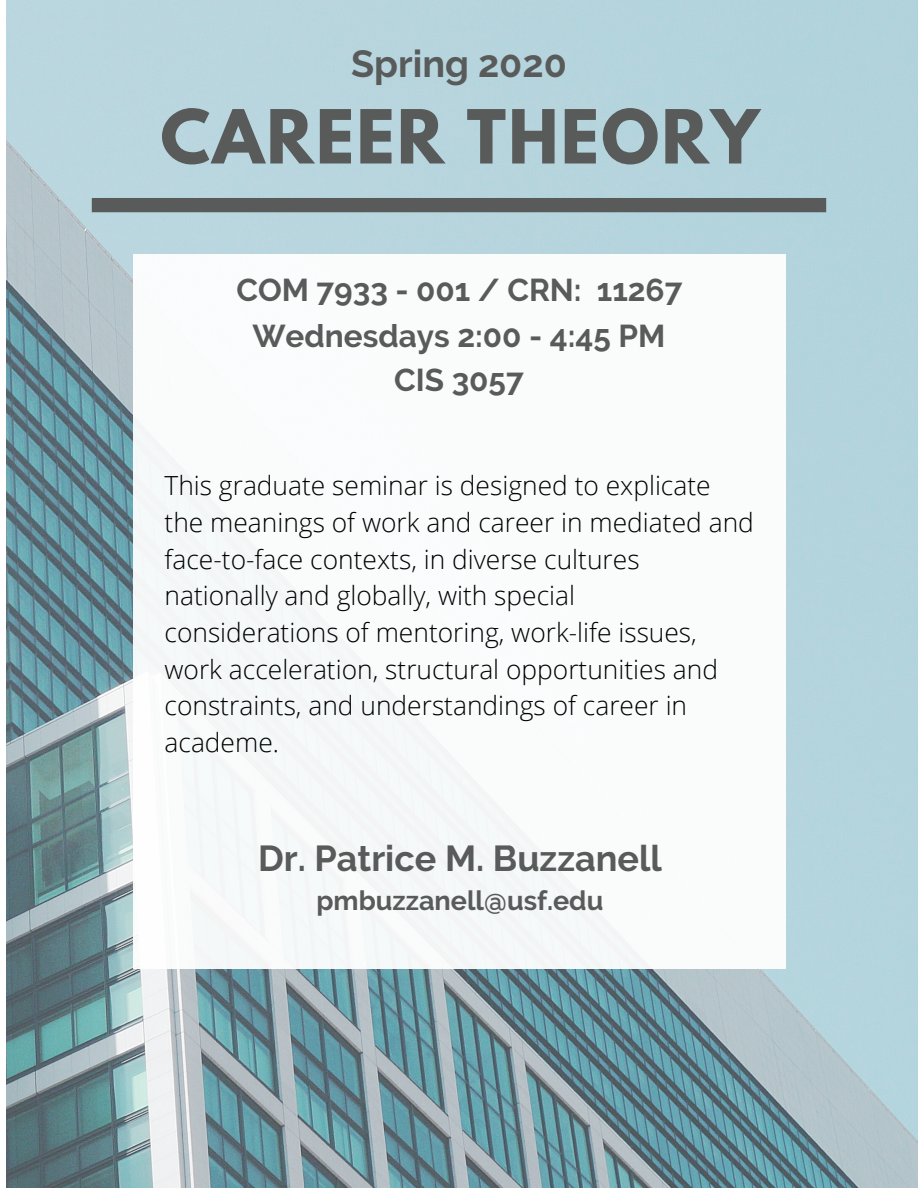
<style>
.page{position:relative;width:918px;height:1188px;background:#fff}
.page>*{position:absolute;margin:0;border:0;box-sizing:border-box;transform-origin:0 0}
.t1{font:700 66px "League Spartan";letter-spacing:.035em;color:#585b5a}
.t2{font:700 37.65px "Raleway";color:#585b5a}
.t3{font:700 36px "Raleway";color:#585b5a}
.t4{font:700 31.5px/44.8px "Raleway";color:#585b5a;text-align:center}
.t5{font:700 27px "Raleway";color:#585b5a}
.t6{font:300 26.4px/36.8px "Open Sans";color:#000}
</style>
<div class="page">
<img style="left:7px;top:0;width:911px;height:1188px">
<div style="left:133px;top:254px;width:652px;height:715px;background:#fff"></div>
<div style="left:92px;top:198px;width:734px;height:14px;background:#585b5a"></div>
<h2 class="t2" style="left:351px;top:41px;width:217px">Spring 2020</h2>
<h1 class="t1" style="left:160px;top:104px;width:601px">CAREER THEORY</h1>
<p class="t4" style="left:237px;top:268px;width:447px">COM 7933 - 001 / CRN: 11267<br>Wednesdays 2:00 - 4:45 PM<br>CIS 3057</p>
<p class="t6" style="left:165px;top:467px;width:591px">This graduate seminar is designed to explicate the meanings of work and career in mediated and face-to-face contexts, in diverse cultures nationally and globally, with special considerations of mentoring, work-life issues, work acceleration, structural opportunities and constraints, and understandings of career in academe.</p>
<h3 class="t3" style="left:258px;top:837px;width:405px">Dr. Patrice M. Buzzanell</h3>
<p class="t5" style="left:317px;top:885px;width:288px">pmbuzzanell@usf.edu</p>
</div>
